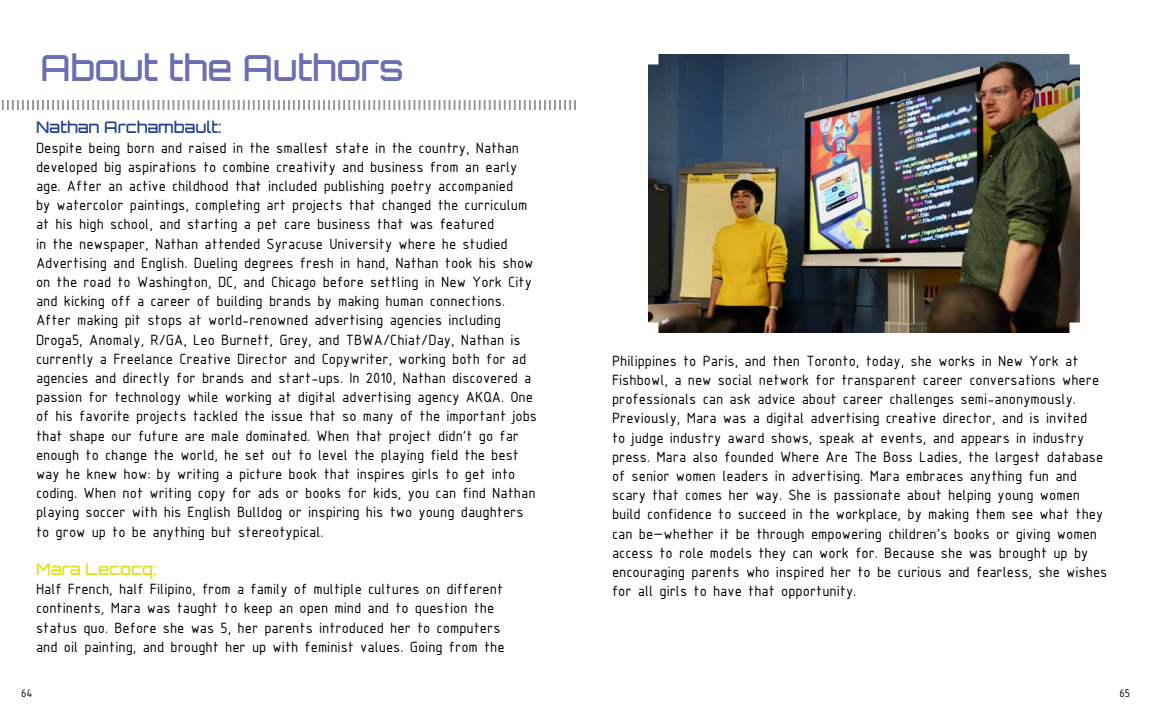
<style>
.page{position:relative;width:1152px;height:720px;background:#fff}
.page>*{position:absolute;margin:0;border:0;box-sizing:border-box;transform-origin:0 0}
.t1{font:500 36px "Orbitron";color:#6b6eb3}
.t2{font:16px/19.2px "ISOCPEUR";color:#000}
.t3{font:500 16px "Orbitron";color:#25408f}
.t4{font:500 16px "Orbitron";color:#dce119}
.t5{font:12px "ISOCPEUR";color:#000}
</style>
<div class="page">
<svg style="left:2px;top:100px;width:574px;height:10px"></svg>
<img style="left:648px;top:54px;width:432px;height:279px">
<h1 class="t1" style="left:40px;top:45px;width:365px">About the Authors</h1>
<p class="t3" style="left:36px;top:118px;width:187px">Nathan Archambault:</p>
<p class="t2" style="left:36px;top:137px;width:503px">Despite being born and raised in the smallest state in the country, Nathan developed big aspirations to combine creativity and business from an early age. After an active childhood that included publishing poetry accompanied<br>by watercolor paintings, completing art projects that changed the curriculum at his high school, and starting a pet care business that was featured<br>in the newspaper, Nathan attended Syracuse University where he studied Advertising and English. Dueling degrees fresh in hand, Nathan took his show on the road to Washington, DC, and Chicago before settling in New York City and kicking off a career of building brands by making human connections.<br>After making pit stops at world-renowned advertising agencies including Droga5, Anomaly, R/GA, Leo Burnett, Grey, and TBWA/Chiat/Day, Nathan is currently a Freelance Creative Director and Copywriter, working both for ad agencies and directly for brands and start-ups. In 2010, Nathan discovered a passion for technology while working at digital advertising agency AKQA. One of his favorite projects tackled the issue that so many of the important jobs that shape our future are male dominated. When that project didn’t go far enough to change the world, he set out to level the playing field the best way he knew how: by writing a picture book that inspires girls to get into coding. When not writing copy for ads or books for kids, you can find Nathan playing soccer with his English Bulldog or inspiring his two young daughters to grow up to be anything but stereotypical.</p>
<p class="t4" style="left:36px;top:559px;width:122px">Mara Lecocq:</p>
<p class="t2" style="left:36px;top:579px;width:470px">Half French, half Filipino, from a family of multiple cultures on different continents, Mara was taught to keep an open mind and to question the status quo. Before she was 5, her parents introduced her to computers and oil painting, and brought her up with feminist values. Going from the</p>
<p class="t2" style="left:612px;top:351px;width:497px">Philippines to Paris, and then Toronto, today, she works in New York at Fishbowl, a new social network for transparent career conversations where professionals can ask advice about career challenges semi-anonymously.<br>Previously, Mara was a digital advertising creative director, and is invited<br>to judge industry award shows, speak at events, and appears in industry press. Mara also founded Where Are The Boss Ladies, the largest database of senior women leaders in advertising. Mara embraces anything fun and scary that comes her way. She is passionate about helping young women build confidence to succeed in the workplace, by making them see what they can be—whether it be through empowering children’s books or giving women access to role models they can work for. Because she was brought up by encouraging parents who inspired her to be curious and fearless, she wishes for all girls to have that opportunity.</p>
<p class="t5" style="left:21px;top:685px;width:13px">64</p>
<p class="t5" style="left:1120px;top:685px;width:12px">65</p>
</div>
